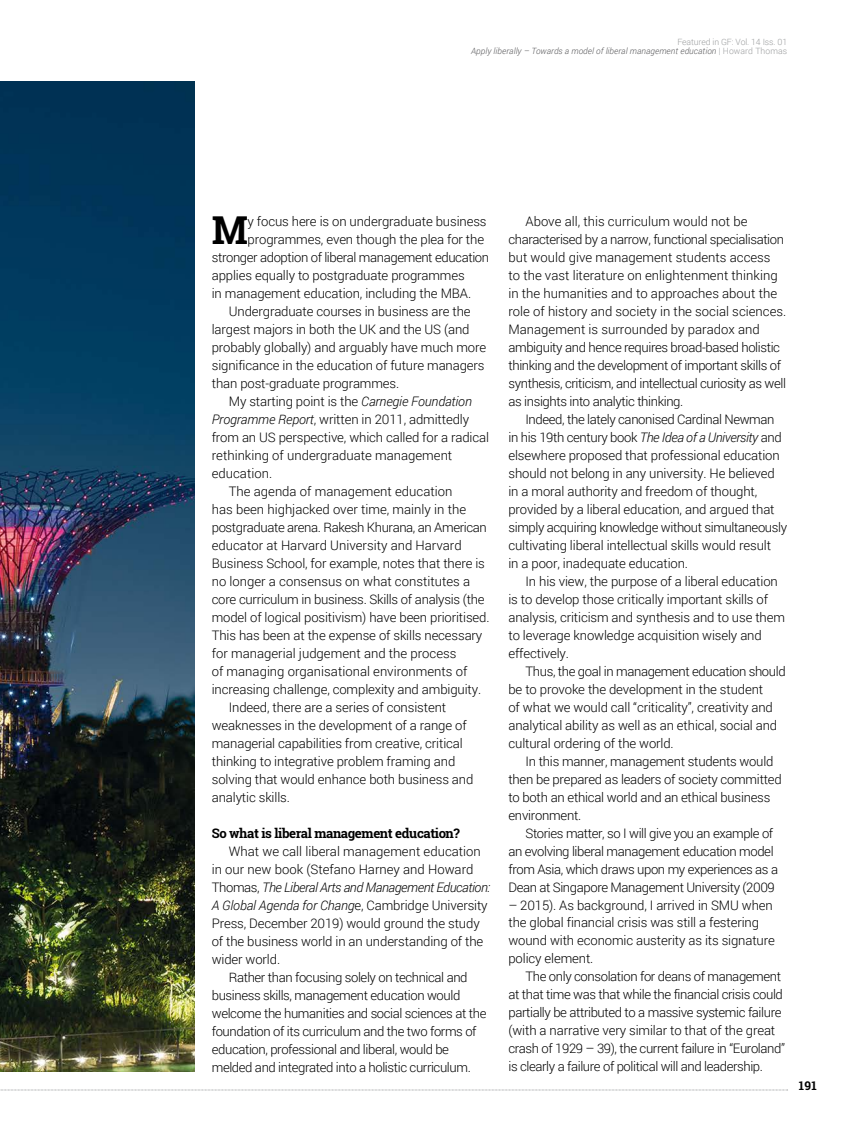
<style>
.page{position:relative;width:851px;height:1127px;background:#fff}
.page>*{position:absolute;margin:0;border:0;box-sizing:border-box;transform-origin:0 0}
.t1{font:700 38.4px "Roboto Slab";color:#000}
.t2{font:300 13.2px/18px "Roboto";letter-spacing:-.01em;color:#000}
.t3{font:300 13.2px/18px "Roboto";letter-spacing:-.03em;color:#000}
.t4{font:italic 300 13.2px "Roboto";letter-spacing:-.03em;color:#000}
.t5{font:italic 300 13.2px "Roboto";letter-spacing:-.01em;color:#000}
.t6{font:700 13.2px "Roboto Slab";letter-spacing:-.03em;color:#000}
.t7{font:700 12px "Roboto Slab";color:#000}
.t8{font:italic 300 8.7px/9.3px "Roboto";letter-spacing:.01em;color:#58585a;text-align:right}
.s1{font-style:normal;color:#9c9e9f}
.s2{font-style:italic}
.s3{font-style:normal}
</style>
<div class="page">
<svg style="left:0;top:1089px;width:787px;height:1px"></svg>
<img style="left:0;top:82px;width:195px;height:990px">
<p class="t8" style="left:471px;top:37px;width:317px"><span class="s1">Featured in GF: Vol. 14 Iss. 01<br></span>Apply liberally – Towards a model of liberal management education <span class="s1">| Howard Thomas</span></p>
<h1 class="t1" style="left:212px;top:204px;width:38px">M</h1>
<p class="t2" style="left:247px;top:212px;width:240px">y focus here is on undergraduate business</p>
<p class="t2" style="left:247px;top:230px;width:238px">programmes, even though the plea for the</p>
<p class="t3" style="left:212px;top:248px;width:279px">stronger adoption of liberal management education</p>
<p class="t2" style="left:212px;top:266px;width:254px">applies equally to postgraduate programmes</p>
<p class="t2" style="left:212px;top:284px;width:261px">in management education, including the MBA.</p>
<p class="t2" style="left:229px;top:302px;width:243px">Undergraduate courses in business are the</p>
<p class="t2" style="left:212px;top:320px;width:259px">largest majors in both the UK and the US (and</p>
<p class="t2" style="left:212px;top:338px;width:276px">probably globally) and arguably have much more</p>
<p class="t2" style="left:212px;top:356px;width:274px">significance in the education of future managers</p>
<p class="t2" style="left:212px;top:374px;width:189px">than post-graduate programmes.</p>
<p class="t2" style="left:229px;top:392px;width:244px">My starting point is the <span class="s2">Carnegie Foundation</span></p>
<p class="t2" style="left:212px;top:410px;width:259px"><span class="s2">Programme Report</span>, written in 2011, admittedly</p>
<p class="t2" style="left:212px;top:428px;width:279px">from an US perspective, which called for a radical</p>
<p class="t2" style="left:212px;top:446px;width:242px">rethinking of undergraduate management</p>
<p class="t2" style="left:212px;top:464px;width:62px">education.</p>
<p class="t2" style="left:229px;top:482px;width:225px">The agenda of management education</p>
<p class="t2" style="left:212px;top:500px;width:256px">has been highjacked over time, mainly in the</p>
<p class="t3" style="left:212px;top:518px;width:276px">postgraduate arena. Rakesh Khurana, an American</p>
<p class="t2" style="left:212px;top:536px;width:251px">educator at Harvard University and Harvard</p>
<p class="t2" style="left:212px;top:554px;width:274px">Business School, for example, notes that there is</p>
<p class="t2" style="left:212px;top:572px;width:260px">no longer a consensus on what constitutes a</p>
<p class="t2" style="left:212px;top:590px;width:274px">core curriculum in business. Skills of analysis (the</p>
<p class="t2" style="left:212px;top:608px;width:279px">model of logical positivism) have been prioritised.</p>
<p class="t2" style="left:212px;top:626px;width:272px">This has been at the expense of skills necessary</p>
<p class="t2" style="left:212px;top:644px;width:246px">for managerial judgement and the process</p>
<p class="t2" style="left:212px;top:662px;width:257px">of managing organisational environments of</p>
<p class="t2" style="left:212px;top:680px;width:271px">increasing challenge, complexity and ambiguity.</p>
<p class="t2" style="left:229px;top:697px;width:219px">Indeed, there are a series of consistent</p>
<p class="t2" style="left:212px;top:715px;width:256px">weaknesses in the development of a range of</p>
<p class="t2" style="left:212px;top:733px;width:252px">managerial capabilities from creative, critical</p>
<p class="t2" style="left:212px;top:751px;width:245px">thinking to integrative problem framing and</p>
<p class="t2" style="left:212px;top:769px;width:263px">solving that would enhance both business and</p>
<p class="t2" style="left:212px;top:787px;width:80px">analytic skills.</p>
<p class="t6" style="left:212px;top:824px;width:249px">So what is liberal management education?</p>
<p class="t2" style="left:229px;top:841px;width:253px">What we call liberal management education</p>
<p class="t2" style="left:212px;top:859px;width:263px">in our new book (Stefano Harney and Howard</p>
<p class="t4" style="left:212px;top:878px;width:280px"><span class="s3">Thomas,</span> The Liberal Arts and Management Education:</p>
<p class="t5" style="left:212px;top:896px;width:277px">A Global Agenda for Chang<span class="s3">e, Cambridge University</span></p>
<p class="t2" style="left:212px;top:913px;width:269px">Press, December 2019) would ground the study</p>
<p class="t2" style="left:212px;top:931px;width:273px">of the business world in an understanding of the</p>
<p class="t2" style="left:212px;top:949px;width:70px">wider world.</p>
<p class="t3" style="left:229px;top:967px;width:240px">Rather than focusing solely on technical and</p>
<p class="t3" style="left:212px;top:985px;width:250px">business skills, management education would</p>
<p class="t3" style="left:212px;top:1003px;width:276px">welcome the humanities and social sciences at the</p>
<p class="t3" style="left:212px;top:1021px;width:266px">foundation of its curriculum and the two forms of</p>
<p class="t3" style="left:212px;top:1039px;width:239px">education, professional and liberal, would be</p>
<p class="t3" style="left:212px;top:1057px;width:260px">melded and integrated into a holistic curriculum.</p>
<p class="t2" style="left:508px;top:211px;width:279px;text-indent:17px">Above all, this curriculum would not be characterised by a narrow, functional specialisation but would give management students access<br>to the vast literature on enlightenment thinking in the humanities and to approaches about the role of history and society in the social sciences.<br>Management is surrounded by paradox and ambiguity and hence requires broad-based holistic thinking and the development of important skills of synthesis, criticism, and intellectual curiosity as well as insights into analytic thinking.</p>
<p class="t2" style="left:508px;top:409px;width:280px;text-indent:17px">Indeed, the lately canonised Cardinal Newman in his 19th century book <span class="s2">The Idea of a University</span> and elsewhere proposed that professional education should not belong in any university. He believed in a moral authority and freedom of thought, provided by a liberal education, and argued that simply acquiring knowledge without simultaneously cultivating liberal intellectual skills would result<br>in a poor, inadequate education.</p>
<p class="t2" style="left:508px;top:571px;width:278px;text-indent:17px">In his view, the purpose of a liberal education is to develop those critically important skills of analysis, criticism and synthesis and to use them to leverage knowledge acquisition wisely and effectively.</p>
<p class="t2" style="left:508px;top:661px;width:279px;text-indent:17px">Thus, the goal in management education should be to provoke the development in the student<br>of what we would call “criticality”, creativity and analytical ability as well as an ethical, social and cultural ordering of the world.</p>
<p class="t2" style="left:508px;top:751px;width:275px;text-indent:17px">In this manner, management students would then be prepared as leaders of society committed to both an ethical world and an ethical business environment.</p>
<p class="t3" style="left:508px;top:823px;width:271px;text-indent:17px">Stories matter, so I will give you an example of an evolving liberal management education model from Asia, which draws upon my experiences as a Dean at Singapore Management University (2009</p>
<p class="t2" style="left:508px;top:895px;width:268px">– 2015). As background, I arrived in SMU when the global financial crisis was still a festering wound with economic austerity as its signature policy element.</p>
<p class="t3" style="left:508px;top:967px;width:278px;text-indent:17px">The only consolation for deans of management at that time was that while the financial crisis could partially be attributed to a massive systemic failure (with a narrative very similar to that of the great crash of 1929 – 39), the current failure in “Euroland” is clearly a failure of political will and leadership.</p>
<p class="t7" style="left:798px;top:1077px;width:19px">191</p>
</div>
